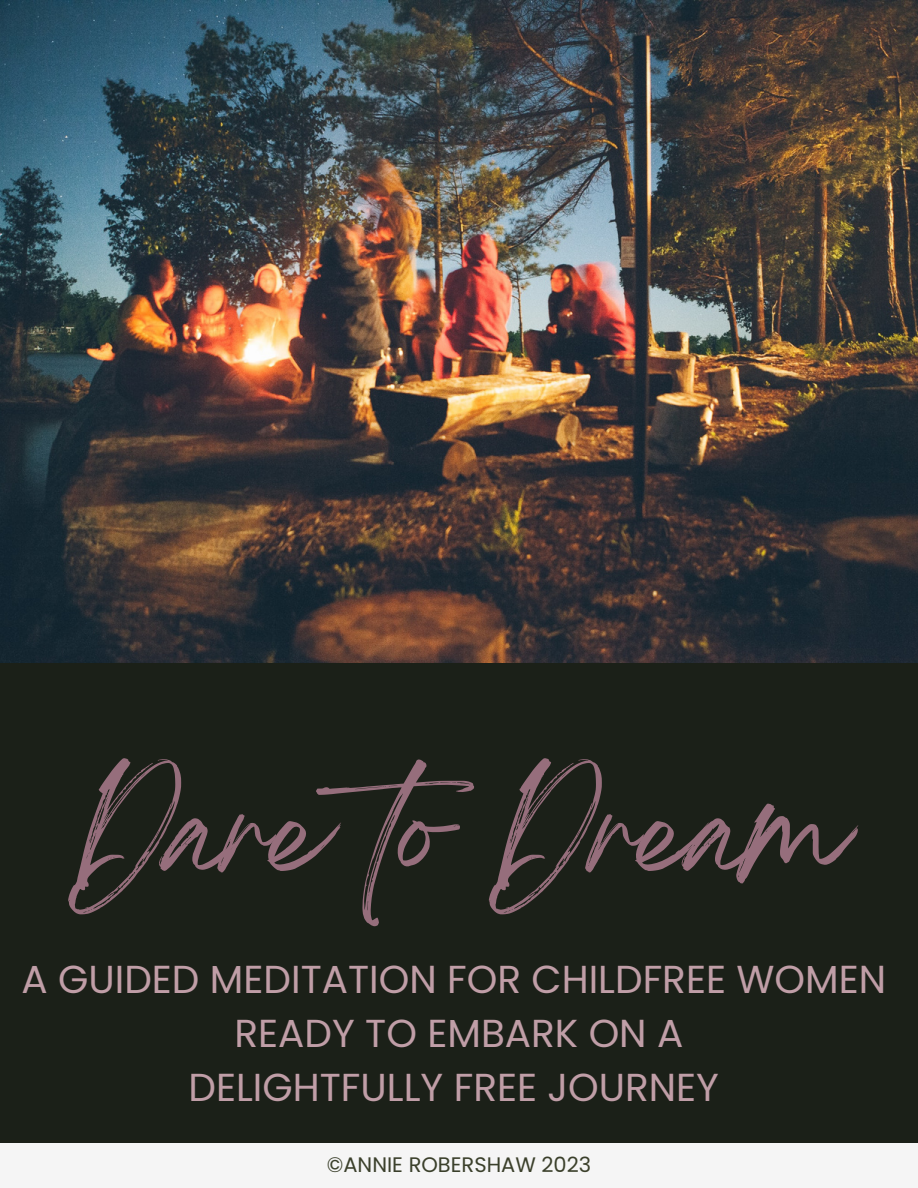
<style>
.page{position:relative;width:918px;height:1188px;background:#fff}
.page>*{position:absolute;margin:0;border:0;box-sizing:border-box;transform-origin:0 0}
.t1{font:112.5px "Breathing";letter-spacing:-.03em;color:#966e7c}
.t2{font:39px/54px "Poppins";color:#c09ea7;text-align:center}
.t3{font:21px "Poppins";color:#3b402b}
</style>
<div class="page">
<img style="left:0;top:0;width:918px;height:663px">
<div style="left:0;top:663px;width:918px;height:479px;background:#1b2018"></div>
<div style="left:0;top:1143px;width:918px;height:45px;background:#f5f5f5"></div>
<p class="t1" style="left:69px;top:797px;width:781px">Dare to Dream</p>
<p class="t2" style="left:21px;top:952px;width:866px">A GUIDED MEDITATION FOR CHILDFREE WOMEN<br>READY TO EMBARK ON A</p>
<p class="t2" style="left:189px;top:1060px;width:532px">DELIGHTFULLY FREE JOURNEY</p>
<p class="t3" style="left:327px;top:1150px;width:266px">©ANNIE ROBERSHAW 2023</p>
</div>
